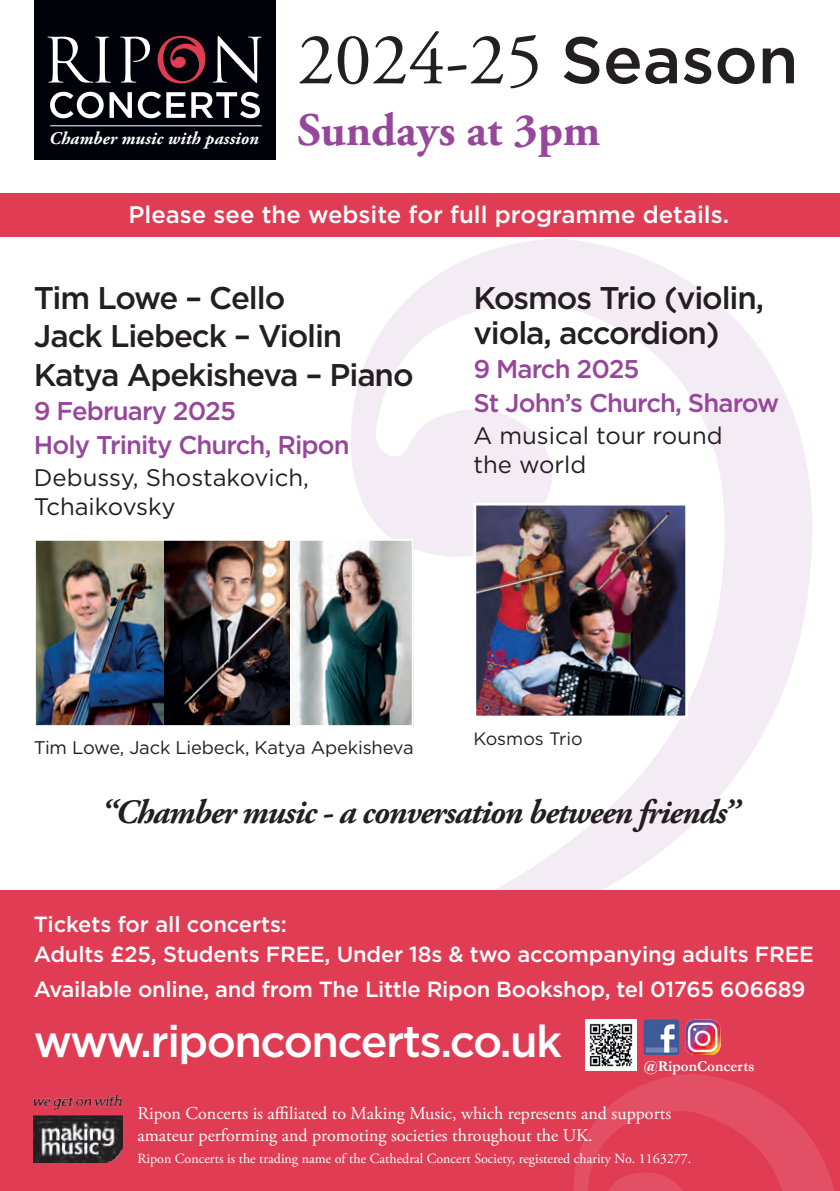
<style>
.page{position:relative;width:840px;height:1191px;background:#fff}
.page>*{position:absolute;margin:0;border:0;box-sizing:border-box;transform-origin:0 0}
.t1{font:73.8px "Adobe Garamond Pro";color:#231f20}
.t2{font:700 46.6px "Adobe Garamond Pro";color:#96479b}
.t3{font:500 44.4px "Gotham";letter-spacing:-.035em;color:#fff}
.t4{font:italic 700 34px "Adobe Garamond Pro";letter-spacing:-.035em;color:#231f20}
.t5{font:500 31.4px/38.6px "Gotham";letter-spacing:-.035em;color:#231f20}
.t6{font:500 25.6px/34.2px "Gotham";letter-spacing:-.035em;color:#96479b}
.t7{font:24px/28.8px "Gotham";color:#231f20}
.t8{font:500 24px "Gotham";color:#fff}
.t9{font:500 22px/30px "Gotham";letter-spacing:-.015em;color:#fff}
.t10{font:18.4px "Gotham";letter-spacing:-.01em;color:#231f20}
.t11{font:18px/21.6px "Adobe Garamond Pro";color:#fff}
.t12{font:18px "Gotham";color:#231f20}
.t13{font:italic 700 17.8px "Adobe Garamond Pro";letter-spacing:.005em;color:#fff}
.t14{font:700 15px "Garamond";color:#fff}
.t15{font:14px "Adobe Garamond Pro";color:#fff}
.s1{font-family:"Gotham";font-weight:500;font-size:65.8px}
</style>
<div class="page">
<svg style="left:351px;top:239px;width:461px;height:651px"></svg>
<div style="left:0;top:890px;width:839px;height:301px;background:#e03d55"></div>
<svg style="left:574px;top:1074px;width:260px;height:117px"></svg>
<div style="left:34px;top:0;width:241px;height:159px;background:#010209"></div>
<svg style="left:47px;top:37px;width:64px;height:46px"></svg>
<svg style="left:120px;top:37px;width:30px;height:46px"></svg>
<svg style="left:157px;top:36px;width:48px;height:47px"></svg>
<svg style="left:213px;top:36px;width:48px;height:47px"></svg>
<svg style="left:191px;top:92px;width:69px;height:26px"></svg>
<svg style="left:138px;top:92px;width:47px;height:26px"></svg>
<svg style="left:50px;top:92px;width:82px;height:26px"></svg>
<hr style="left:50px;top:125px;width:212px;height:1px;background:#fff">
<div style="left:0;top:193px;width:839px;height:44px;background:#e03d55"></div>
<img style="left:585px;top:1019px;width:51px;height:52px">
<img style="left:643px;top:1019px;width:35px;height:36px">
<img style="left:685px;top:1019px;width:35px;height:36px">
<img style="left:477px;top:506px;width:206px;height:208px">
<div style="left:473px;top:502px;width:214px;height:216px;border:3px solid #fff"></div>
<img style="left:37px;top:542px;width:373px;height:182px">
<div style="left:34px;top:539px;width:379px;height:188px;border:2px solid #fff"></div>
<img style="left:34px;top:1095px;width:89px;height:67px">
<p class="t13" style="left:49px;top:129px;width:211px">Chamber music with passion</p>
<h1 class="t1" style="left:297px;top:16px;width:502px">2024-25 <span class="s1">Season</span></h1>
<h2 class="t2" style="left:297px;top:103px;width:304px">Sundays at 3pm</h2>
<p class="t8" style="left:128px;top:199px;width:602px">Please see the website for full programme details.</p>
<h3 class="t5" style="left:34px;top:278px;width:381px">Tim Lowe – Cello<br>Jack Liebeck – Violin<br>Katya Apekisheva – Piano</h3>
<p class="t6" style="left:34px;top:393px;width:317px">9 February 2025<br>Holy Trinity Church, Ripon</p>
<p class="t7" style="left:34px;top:462px;width:276px">Debussy, Shostakovich,<br>Tchaikovsky</p>
<h3 class="t5" style="left:473px;top:279px;width:292px;line-height:35.2px">Kosmos Trio (violin, viola, accordion)</h3>
<p class="t6" style="left:473px;top:351px;width:307px">9 March 2025<br>St John’s Church, Sharow</p>
<p class="t7" style="left:473px;top:421px;width:251px">A musical tour round the world</p>
<p class="t10" style="left:34px;top:735px;width:381px">Tim Lowe, Jack Liebeck, Katya Apekisheva</p>
<p class="t12" style="left:473px;top:726px;width:111px">Kosmos Trio</p>
<h3 class="t4" style="left:100px;top:792px;width:640px">“Chamber music - a conversation between friends”</h3>
<p class="t9" style="left:34px;top:908px;width:781px">Tickets for all concerts:<br>Adults £25, Students FREE, Under 18s &amp; two accompanying adults FREE</p>
<p class="t9" style="left:34px;top:973px;width:772px">Available online, and from The Little Ripon Bookshop, tel 01765 606689</p>
<h3 class="t3" style="left:34px;top:1012px;width:529px">www.riponconcerts.co.uk</h3>
<p class="t14" style="left:643px;top:1057px;width:112px">@RiponConcerts</p>
<p class="t11" style="left:137px;top:1103px;width:535px">Ripon Concerts is affiliated to Making Music, which represents and supports amateur performing and promoting societies throughout the UK.</p>
<p class="t15" style="left:137px;top:1150px;width:555px">Ripon Concerts is the trading name of the Cathedral Concert Society, registered charity No. 1163277.</p>
</div>
